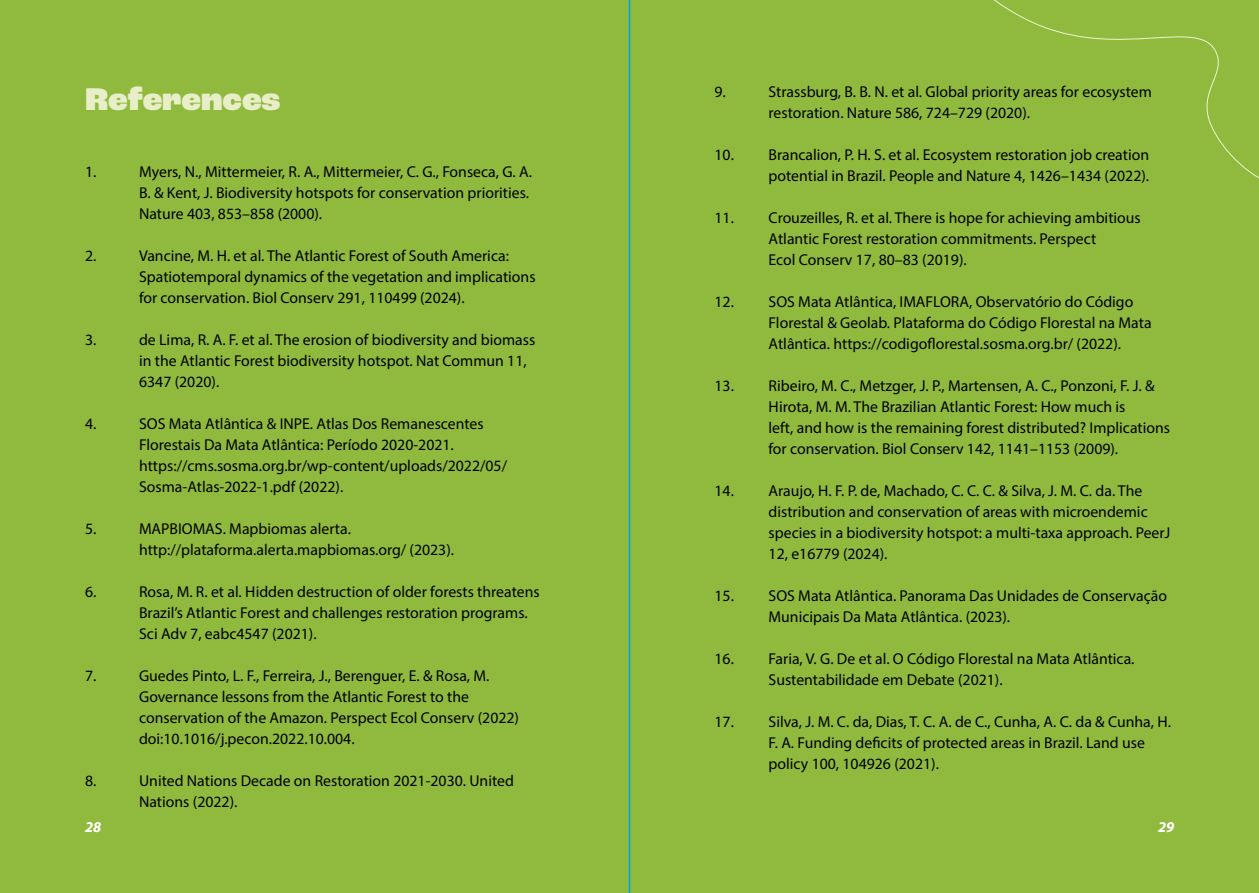
<style>
.page{position:relative;width:1259px;height:893px;background:#90ba3e}
.page>*{position:absolute;margin:0;border:0;box-sizing:border-box;transform-origin:0 0}
.t1{font:900 33px "Roc Grotesk";color:#e7eec8}
.t2{font:15.75px/21px "Myriad Pro";color:#000}
.t3{font:italic 700 15px "Myriad Pro";color:#fff}
</style>
<div class="page">
<svg style="left:994px;top:0;width:265px;height:178px"></svg>
<hr style="left:629px;top:0;width:1px;height:893px;background:#009fe3">
<p class="t2" style="left:714px;top:81px;width:13px">9.</p>
<p class="t2" style="left:768px;top:81px;width:385px">Strassburg, B. B. N. et al. Global priority areas for ecosystem restoration. Nature 586, 724–729 (2020).</p>
<p class="t2" style="left:714px;top:144px;width:436px;text-align:right">10. Brancalion, P. H. S. et al. Ecosystem restoration job creation potential in Brazil. People and Nature 4, 1426–1434 (2022).</p>
<p class="t2" style="left:768px;top:207px;width:374px;text-indent:-54px">11. Crouzeilles, R. et al. There is hope for achieving ambitious<br>Atlantic Forest restoration commitments. Perspect<br>Ecol Conserv 17, 80–83 (2019).</p>
<p class="t2" style="left:768px;top:291px;width:384px;text-indent:-54px">12. SOS Mata Atlântica, IMAFLORA, Observatório do Código<br>Florestal &amp; Geolab. Plataforma do Código Florestal na Mata<br>Atlântica. https://codigoflorestal.sosma.org.br/ (2022).</p>
<p class="t2" style="left:768px;top:375px;width:403px;text-indent:-54px">13. Ribeiro, M. C., Metzger, J. P., Martensen, A. C., Ponzoni, F. J. &amp; Hirota, M. M. The Brazilian Atlantic Forest: How much is<br>left, and how is the remaining forest distributed? Implications for conservation. Biol Conserv 142, 1141–1153 (2009).</p>
<p class="t2" style="left:768px;top:480px;width:403px;text-indent:-54px">14. Araujo, H. F. P. de, Machado, C. C. C. &amp; Silva, J. M. C. da. The distribution and conservation of areas with microendemic species in a biodiversity hotspot: a multi-taxa approach. PeerJ 12, e16779 (2024).</p>
<p class="t2" style="left:768px;top:585px;width:400px;text-indent:-54px">15. SOS Mata Atlântica. Panorama Das Unidades de Conservação<br>Municipais Da Mata Atlântica. (2023).</p>
<p class="t2" style="left:768px;top:648px;width:367px;text-indent:-54px">16. Faria, V. G. De et al. O Código Florestal na Mata Atlântica.<br>Sustentabilidade em Debate (2021).</p>
<p class="t2" style="left:768px;top:711px;width:404px;text-indent:-54px">17. Silva, J. M. C. da, Dias, T. C. A. de C., Cunha, A. C. da &amp; Cunha, H.<br>F. A. Funding deficits of protected areas in Brazil. Land use policy 100, 104926 (2021).</p>
<h1 class="t1" style="left:85px;top:79px;width:197px">References</h1>
<p class="t2" style="left:85px;top:161px;width:13px">1.</p>
<p class="t2" style="left:139px;top:161px;width:394px">Myers, N., Mittermeier, R. A., Mittermeier, C. G., Fonseca, G. A.<br>B. &amp; Kent, J. Biodiversity hotspots for conservation priorities.<br>Nature 403, 853–858 (2000).</p>
<p class="t2" style="left:85px;top:245px;width:13px">2.</p>
<p class="t2" style="left:139px;top:245px;width:398px">Vancine, M. H. et al. The Atlantic Forest of South America:<br>Spatiotemporal dynamics of the vegetation and implications for conservation. Biol Conserv 291, 110499 (2024).</p>
<p class="t2" style="left:85px;top:329px;width:13px">3.</p>
<p class="t2" style="left:139px;top:329px;width:398px">de Lima, R. A. F. et al. The erosion of biodiversity and biomass in the Atlantic Forest biodiversity hotspot. Nat Commun 11,<br>6347 (2020).</p>
<p class="t2" style="left:85px;top:413px;width:13px">4.</p>
<p class="t2" style="left:139px;top:413px;width:369px">SOS Mata Atlântica &amp; INPE. Atlas Dos Remanescentes Florestais Da Mata Atlântica: Período 2020-2021. https://cms.sosma.org.br/wp-content/uploads/2022/05/ Sosma-Atlas-2022-1.pdf (2022).</p>
<p class="t2" style="left:85px;top:518px;width:13px">5.</p>
<p class="t2" style="left:139px;top:518px;width:316px">MAPBIOMAS. Mapbiomas alerta. http://plataforma.alerta.mapbiomas.org/ (2023).</p>
<p class="t2" style="left:85px;top:581px;width:13px">6.</p>
<p class="t2" style="left:139px;top:581px;width:402px">Rosa, M. R. et al. Hidden destruction of older forests threatens<br>Brazil’s Atlantic Forest and challenges restoration programs.<br>Sci Adv 7, eabc4547 (2021).</p>
<p class="t2" style="left:85px;top:665px;width:13px">7.</p>
<p class="t2" style="left:139px;top:665px;width:381px">Guedes Pinto, L. F., Ferreira, J., Berenguer, E. &amp; Rosa, M.<br>Governance lessons from the Atlantic Forest to the conservation of the Amazon. Perspect Ecol Conserv (2022) doi:10.1016/j.pecon.2022.10.004.</p>
<p class="t2" style="left:85px;top:770px;width:13px">8.</p>
<p class="t2" style="left:139px;top:770px;width:376px">United Nations Decade on Restoration 2021-2030. United<br>Nations (2022).</p>
<p class="t3" style="left:85px;top:817px;width:18px">28</p>
<p class="t3" style="left:1158px;top:817px;width:18px">29</p>
</div>
